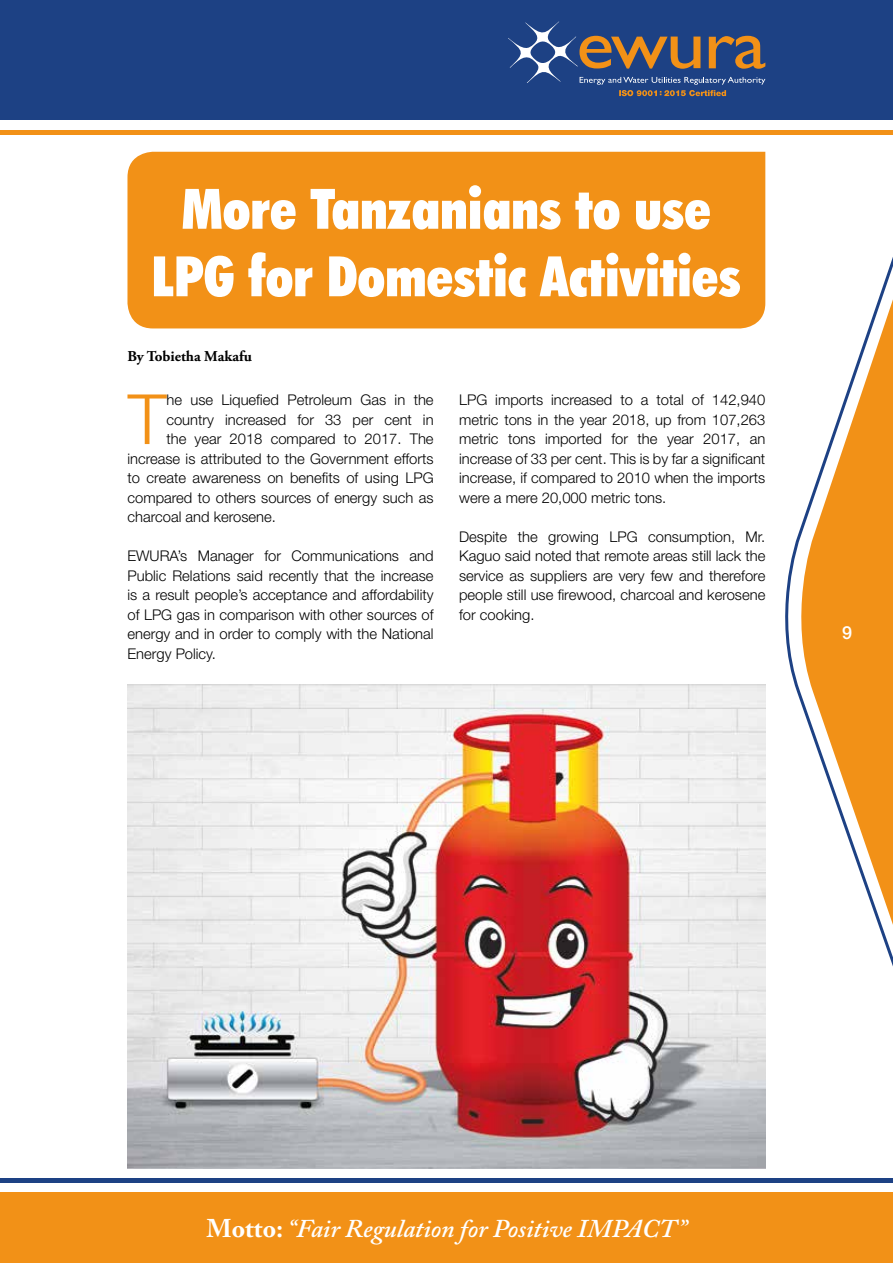
<style>
.page{position:relative;width:893px;height:1263px;background:#fff}
.page>*{position:absolute;margin:0;border:0;box-sizing:border-box;transform-origin:0 0}
.t1{font:300 69.45px "Helvetica Neue CE";color:#f29117}
.t2{font:900 condensed 55.8px/67.5px "Futura BT";color:#fff;text-align:center}
.t3{font:italic 600 25.5px "Adobe Caslon Pro";color:#fff}
.t4{font:500 18px "Helvetica Neue CE";color:#fff}
.t5{font:700 15px "Adobe Garamond Pro";color:#000}
.t6{font:300 14.85px/19.5px "Helvetica Neue CE";color:#000;text-align:justify}
.s1{font-weight:700;font-style:normal}
</style>
<div class="page">
<div style="left:0;top:0;width:893px;height:120px;background:#1d4184"></div>
<div style="left:0;top:1192px;width:893px;height:71px;background:#f29117"></div>
<hr style="left:0;top:1179px;width:893px;height:4px;background:#1d4184">
<hr style="left:0;top:130px;width:893px;height:4px;background:#f29117">
<svg style="left:787px;top:134px;width:106px;height:832px"></svg>
<svg style="left:508px;top:21px;width:257px;height:75px"></svg>
<div style="left:127px;top:152px;width:638px;height:176px;background:#f29117"></div>
<img style="left:128px;top:685px;width:637px;height:483px">
<h2 class="t2" style="left:152px;top:175px;width:591px">More Tanzanians to use<br>LPG for Domestic Activities</h2>
<p class="t5" style="left:127px;top:347px;width:126px">By Tobietha Makafu</p>
<h1 class="t1" style="left:128px;top:377px;width:40px">T</h1>
<p class="t6" style="left:166px;top:390px;width:269px">he use Liquefied Petroleum Gas in the</p>
<p class="t6" style="left:166px;top:409px;width:269px">country increased for 33 per cent in</p>
<p class="t6" style="left:166px;top:429px;width:269px">the year 2018 compared to 2017. The</p>
<p class="t6" style="left:127px;top:448px;width:308px">increase is attributed to the Government efforts</p>
<p class="t6" style="left:127px;top:468px;width:308px">to create awareness on benefits of using LPG</p>
<p class="t6" style="left:127px;top:487px;width:308px">compared to others sources of energy such as</p>
<p class="t6" style="left:127px;top:507px;width:150px">charcoal and kerosene.</p>
<p class="t6" style="left:127px;top:546px;width:308px">EWURA’s Manager for Communications and Public Relations said recently that the increase is a result people’s acceptance and affordability of LPG gas in comparison with other sources of energy and in order to comply with the National Energy Policy.</p>
<p class="t6" style="left:459px;top:390px;width:308px">LPG imports increased to a total of 142,940 metric tons in the year 2018, up from 107,263 metric tons imported for the year 2017, an increase of 33 per cent. This is by far a significant increase, if compared to 2010 when the imports were a mere 20,000 metric tons.</p>
<p class="t6" style="left:459px;top:526px;width:308px">Despite the growing LPG consumption, Mr.<br>Kaguo said noted that remote areas still lack the service as suppliers are very few and therefore people still use firewood, charcoal and kerosene for cooking.</p>
<p class="t4" style="left:842px;top:621px;width:12px">9</p>
<h3 class="t3" style="left:207px;top:1213px;width:482px"><span class="s1">Motto:</span> “Fair Regulation for Positive IMPACT”</h3>
</div>
